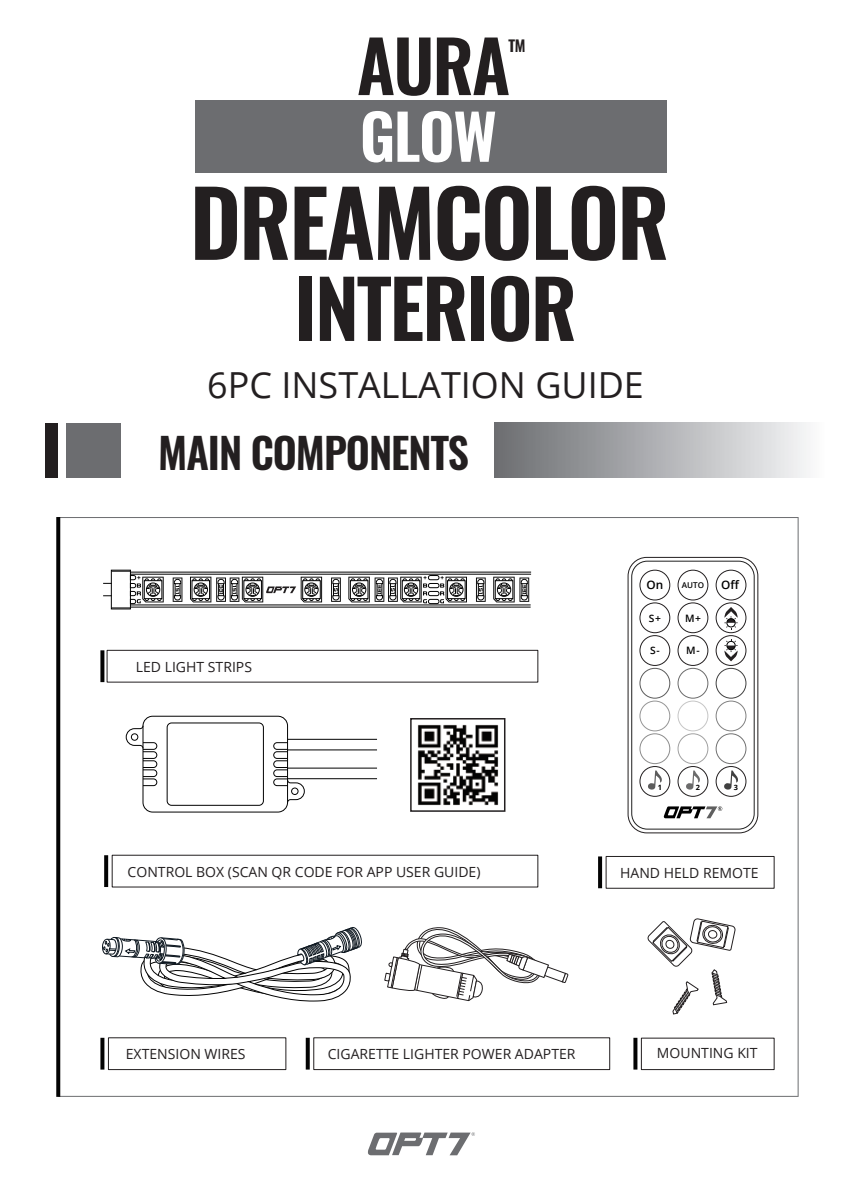
<style>
.page{position:relative;width:843px;height:1191px;background:#fff}
.page>*{position:absolute;margin:0;border:0;box-sizing:border-box;transform-origin:0 0}
.t1{font:600 90.4px "Oswald";letter-spacing:-.025em;color:#231f20}
.t2{font:600 79.4px "Oswald";letter-spacing:-.025em;color:#231f20}
.t3{font:600 71px "Oswald";color:#231f20}
.t4{font:600 62px "Oswald";color:#fff}
.t5{font:600 42px "Oswald";letter-spacing:-.025em;color:#231f20}
.t6{font:36px "Open Sans";color:#231f20}
.t7{font:600 15.4px "Oswald";color:#231f20}
.t8{font:14px "Open Sans";color:#231f20}
.t9{font:600 11.8px "Open Sans";color:#000}
.t10{font:600 10.2px "Open Sans";color:#000}
.t11{font:600 8px "Open Sans";color:#000}
.t12{font:700 7.2px "Open Sans";color:#000}
</style>
<div class="page">
<svg style="left:368px;top:1132px;width:107px;height:23px"></svg>
<div style="left:45px;top:423px;width:13px;height:54px;background:#231f20"></div>
<div style="left:67px;top:423px;width:54px;height:54px;background:#6c6d70"></div>
<div style="left:494px;top:423px;width:330px;height:54px;background:linear-gradient(to right,#6a6c70,#f9fafb)"></div>
<svg style="left:60px;top:517px;width:738px;height:579px"></svg>
<svg style="left:56px;top:517px;width:4px;height:579px;background:#131313"></svg>
<div style="left:605px;top:856px;width:169px;height:32px;border:1px solid #231f20"></div>
<svg style="left:598px;top:856px;width:4px;height:32px"></svg>
<div style="left:108px;top:1037px;width:178px;height:33px;border:1px solid #231f20"></div>
<svg style="left:100px;top:1037px;width:4px;height:32px"></svg>
<div style="left:313px;top:1037px;width:297px;height:33px;border:1px solid #231f20"></div>
<svg style="left:305px;top:1037px;width:4px;height:32px"></svg>
<svg style="left:646px;top:918px;width:89px;height:97px"></svg>
<div style="left:707px;top:929px;width:10px;height:10px;border:1px solid #231f20;border-radius:4px"></div>
<div style="left:640px;top:1037px;width:134px;height:33px;border:1px solid #231f20"></div>
<svg style="left:633px;top:1037px;width:4px;height:32px"></svg>
<svg style="left:383px;top:926px;width:186px;height:76px"></svg>
<div style="left:628px;top:557px;width:129px;height:276px;background:#fff;border-radius:19px"></div>
<div style="left:627px;top:557px;width:131px;height:276px;border:1px solid #231f20;border-radius:19px"></div>
<div style="left:631px;top:560px;width:123px;height:269px;border:1px solid #231f20;border-radius:16px"></div>
<div style="left:639px;top:569px;width:31px;height:31px;border:1px solid #231f20;border-radius:50%"></div>
<div style="left:639px;top:602px;width:31px;height:31px;border:1px solid #231f20;border-radius:50%"></div>
<div style="left:639px;top:635px;width:31px;height:31px;border:1px solid #231f20;border-radius:50%"></div>
<div style="left:639px;top:668px;width:31px;height:30px;border:1px solid #ee1d23;border-radius:50%"></div>
<div style="left:639px;top:700px;width:31px;height:31px;border:1px solid #69bd45;border-radius:50%"></div>
<div style="left:639px;top:733px;width:31px;height:31px;border:1px solid #f36e26;border-radius:50%"></div>
<div style="left:639px;top:766px;width:31px;height:31px;border:1px solid #231f20;border-radius:50%"></div>
<div style="left:677px;top:569px;width:31px;height:31px;border:1px solid #231f20;border-radius:50%"></div>
<div style="left:677px;top:602px;width:31px;height:31px;border:1px solid #231f20;border-radius:50%"></div>
<div style="left:677px;top:635px;width:31px;height:31px;border:1px solid #231f20;border-radius:50%"></div>
<div style="left:677px;top:668px;width:31px;height:30px;border:1px solid #0fa14a;border-radius:50%"></div>
<div style="left:677px;top:700px;width:31px;height:31px;border:1px solid #fcce0b;border-radius:50%"></div>
<div style="left:677px;top:733px;width:31px;height:31px;border:1px solid #40c6eb;border-radius:50%"></div>
<div style="left:677px;top:766px;width:31px;height:31px;border:1px solid #231f20;border-radius:50%"></div>
<div style="left:715px;top:569px;width:31px;height:31px;border:1px solid #231f20;border-radius:50%"></div>
<div style="left:715px;top:602px;width:31px;height:31px;border:1px solid #231f20;border-radius:50%"></div>
<div style="left:715px;top:635px;width:31px;height:31px;border:1px solid #231f20;border-radius:50%"></div>
<div style="left:715px;top:668px;width:31px;height:30px;border:1px solid #223f99;border-radius:50%"></div>
<div style="left:715px;top:700px;width:31px;height:31px;border:1px solid #b75fa6;border-radius:50%"></div>
<div style="left:715px;top:733px;width:31px;height:31px;border:1px solid #4a79bd;border-radius:50%"></div>
<div style="left:715px;top:766px;width:31px;height:31px;border:1px solid #231f20;border-radius:50%"></div>
<svg style="left:724px;top:770px;width:13px;height:19px"></svg>
<svg style="left:686px;top:770px;width:13px;height:19px"></svg>
<svg style="left:648px;top:770px;width:13px;height:19px"></svg>
<svg style="left:724px;top:639px;width:13px;height:22px"></svg>
<svg style="left:724px;top:607px;width:13px;height:22px"></svg>
<svg style="left:663px;top:806px;width:59px;height:12px"></svg>
<svg style="left:102px;top:926px;width:260px;height:76px"></svg>
<div style="left:112px;top:854px;width:426px;height:33px;border:1px solid #231f20"></div>
<svg style="left:104px;top:855px;width:4px;height:32px"></svg>
<div style="left:167px;top:722px;width:97px;height:84px;border:1px solid #030303;border-radius:4px"></div>
<svg style="left:125px;top:724px;width:33px;height:62px"></svg>
<svg style="left:272px;top:741px;width:33px;height:62px"></svg>
<hr style="left:287px;top:778px;width:90px;height:1px;background:#030303">
<hr style="left:287px;top:767px;width:90px;height:1px;background:#030303">
<hr style="left:287px;top:749px;width:90px;height:1px;background:#030303">
<hr style="left:287px;top:739px;width:90px;height:1px;background:#030303">
<div style="left:142px;top:715px;width:146px;height:97px;border:1px solid #030303;border-radius:10px"></div>
<div style="left:111px;top:569px;width:20px;height:40px;border:1px solid #030303"></div>
<hr style="left:130px;top:571px;width:401px;height:1px;background:#030303">
<hr style="left:130px;top:574px;width:401px;height:1px;background:#030303">
<hr style="left:130px;top:604px;width:401px;height:1px;background:#030303">
<hr style="left:130px;top:606px;width:401px;height:1px;background:#030303">
<svg style="left:173px;top:577px;width:9px;height:25px"></svg>
<svg style="left:331px;top:577px;width:10px;height:25px"></svg>
<svg style="left:348px;top:574px;width:119px;height:30px"></svg>
<svg style="left:476px;top:577px;width:9px;height:25px"></svg>
<svg style="left:493px;top:576px;width:36px;height:26px"></svg>
<svg style="left:190px;top:576px;width:132px;height:26px"></svg>
<svg style="left:103px;top:571px;width:61px;height:37px"></svg>
<div style="left:410px;top:718px;width:95px;height:94px;background:#fff;border:2px solid #231f20"></div>
<img style="left:417px;top:724px;width:82px;height:82px">
<div style="left:195px;top:100px;width:471px;height:73px;background:#6c6d70"></div>
<h3 class="t3" style="left:357px;top:17px;width:155px">AURA</h3>
<p class="t7" style="left:508px;top:35px;width:19px">TM</p>
<h3 class="t4" style="left:360px;top:93px;width:139px">GLOW</h3>
<h1 class="t1" style="left:190px;top:160px;width:481px">DREAMCOLOR</h1>
<h2 class="t2" style="left:294px;top:253px;width:284px">INTERIOR</h2>
<h3 class="t6" style="left:207px;top:360px;width:438px">6PC INSTALLATION GUIDE</h3>
<h3 class="t5" style="left:158px;top:424px;width:312px">MAIN COMPONENTS</h3>
<p class="t8" style="left:136px;top:657px;width:118px">LED LIGHT STRIPS</p>
<p class="t8" style="left:128px;top:862px;width:354px">CONTROL BOX (SCAN QR CODE FOR APP USER GUIDE)</p>
<p class="t9" style="left:646px;top:577px;width:18px">On</p>
<p class="t11" style="left:681px;top:579px;width:24px">AUTO</p>
<p class="t9" style="left:720px;top:577px;width:20px">Off</p>
<p class="t10" style="left:648px;top:611px;width:14px">S+</p>
<p class="t10" style="left:650px;top:643px;width:11px">S-</p>
<p class="t10" style="left:684px;top:611px;width:17px">M+</p>
<p class="t10" style="left:686px;top:643px;width:15px">M-</p>
<p class="t12" style="left:657px;top:782px;width:6px">1</p>
<p class="t12" style="left:695px;top:782px;width:6px">2</p>
<p class="t12" style="left:733px;top:782px;width:6px">3</p>
<p class="t8" style="left:620px;top:863px;width:140px">HAND HELD REMOTE</p>
<p class="t8" style="left:126px;top:1044px;width:121px">EXTENSION WIRES</p>
<p class="t8" style="left:328px;top:1044px;width:249px">CIGARETTE LIGHTER POWER ADAPTER</p>
<p class="t8" style="left:656px;top:1043px;width:102px">MOUNTING KIT</p>
</div>
